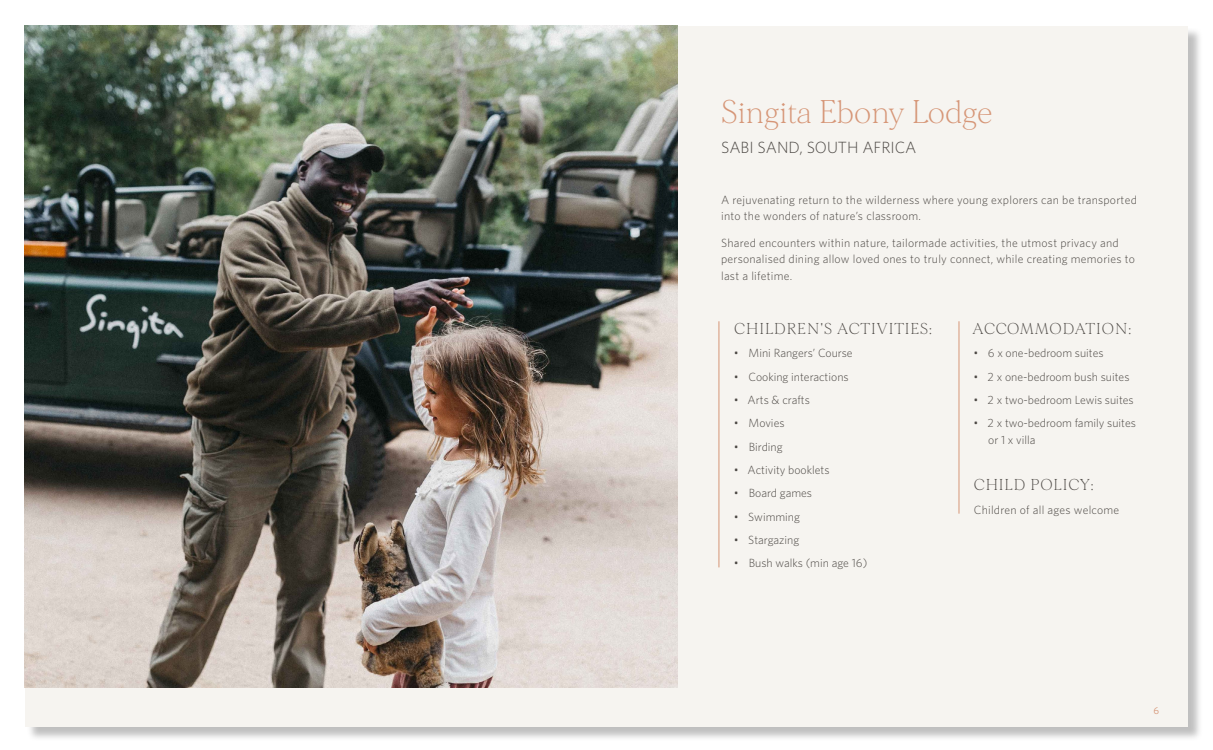
<style>
.page{position:relative;width:1213px;height:750px;background:#fff}
.page>*{position:absolute;margin:0;border:0;box-sizing:border-box;transform-origin:0 0}
.t1{font:200 31.25px "Morion";color:#d69677}
.t2{font:300 16.25px "Whitney";color:#4d4945}
.t3{font:200 15px "Morion";letter-spacing:.06em;color:#4d4945}
.t4{font:300 11.88px/16.2px "Whitney";letter-spacing:.01em;color:#4d4945}
.t5{font:10px "Whitney";color:#d69677}
</style>
<div class="page">
<div style="left:27px;top:28px;width:1175px;height:714px;background:#808080;opacity:.5"></div>
<div style="left:25px;top:26px;width:1162px;height:700px;background:#f6f4f0"></div>
<hr style="left:718px;top:321px;width:1px;height:246px;background:#d69677">
<hr style="left:958px;top:321px;width:1px;height:193px;background:#d69677">
<img style="left:25px;top:26px;width:652px;height:662px">
<h1 class="t1" style="left:721px;top:94px;width:273px">Singita Ebony Lodge</h1>
<h2 class="t2" style="left:721px;top:136px;width:197px">SABI SAND, SOUTH AFRICA</h2>
<p class="t4" style="left:721px;top:191px;width:417px">A rejuvenating return to the wilderness where young explorers can be transported into the wonders of nature’s classroom.</p>
<p class="t4" style="left:721px;top:234px;width:415px">Shared encounters within nature, tailormade activities, the utmost privacy and personalised dining allow loved ones to truly connect, while creating memories to last a lifetime.</p>
<p class="t3" style="left:734px;top:320px;width:199px">CHILDREN'S ACTIVITIES:</p>
<p class="t4" style="left:734px;top:345px;width:120px">• Mini Rangers’ Course</p>
<p class="t4" style="left:734px;top:368px;width:116px">• Cooking interactions</p>
<p class="t4" style="left:734px;top:391px;width:78px">• Arts &amp; crafts</p>
<p class="t4" style="left:734px;top:415px;width:52px">• Movies</p>
<p class="t4" style="left:734px;top:438px;width:50px">• Birding</p>
<p class="t4" style="left:734px;top:461px;width:97px">• Activity booklets</p>
<p class="t4" style="left:734px;top:485px;width:80px">• Board games</p>
<p class="t4" style="left:734px;top:508px;width:68px">• Swimming</p>
<p class="t4" style="left:734px;top:531px;width:67px">• Stargazing</p>
<p class="t4" style="left:734px;top:555px;width:135px">• Bush walks (min age 16)</p>
<p class="t3" style="left:972px;top:320px;width:160px">ACCOMMODATION:</p>
<p class="t4" style="left:973px;top:345px;width:132px">• 6 x one-bedroom suites</p>
<p class="t4" style="left:973px;top:368px;width:157px">• 2 x one-bedroom bush suites</p>
<p class="t4" style="left:973px;top:391px;width:162px">• 2 x two-bedroom Lewis suites</p>
<p class="t4" style="left:988px;top:415px;width:149px;text-indent:-15px">• 2 x two-bedroom family suites or 1 x villa</p>
<p class="t3" style="left:973px;top:477px;width:121px">CHILD POLICY:</p>
<p class="t4" style="left:973px;top:501px;width:147px">Children of all ages welcome</p>
<p class="t5" style="left:1153px;top:704px;width:7px">6</p>
</div>
